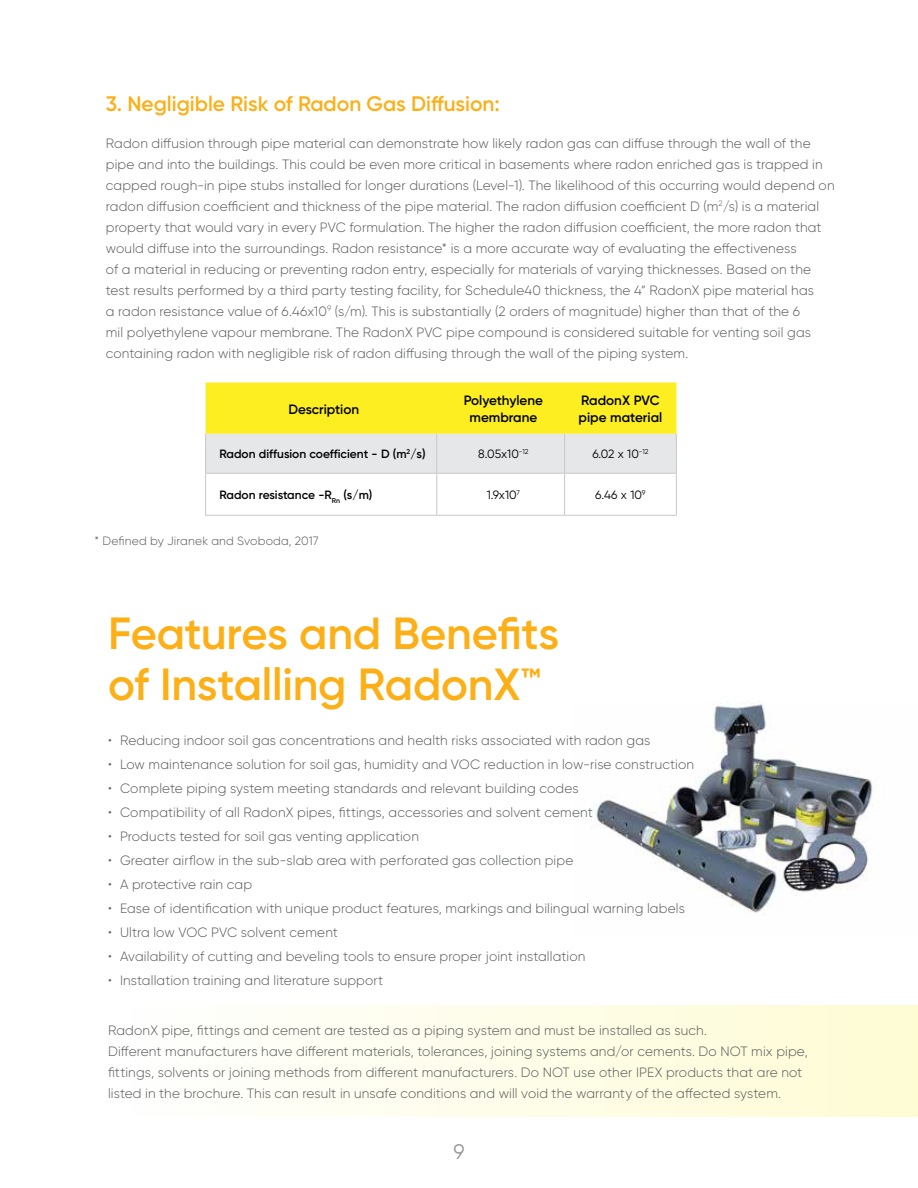
<style>
.page{position:relative;width:918px;height:1188px;background:#fff}
.page>*{position:absolute;margin:0;border:0;box-sizing:border-box;transform-origin:0 0}
.t1{font:600 45px/51px "Gilroy";letter-spacing:-.005em;color:#fcaf17}
.t2{font:600 21px "Gilroy";color:#fcaf17}
.t3{font:21px "Gilroy";color:#939598}
.t4{font:300 13.5px/21px "Gilroy";letter-spacing:.01em;color:#58595b}
.t5{font:600 13.5px/16.2px "Gilroy";color:#000;text-align:center}
.t6{font:600 12px "Gilroy";color:#000}
.t7{font:12px "Gilroy";color:#000}
.t8{font:300 12px "Gilroy";letter-spacing:.015em;color:#58595b}
</style>
<div class="page">
<img style="left:591px;top:703px;width:282px;height:210px">
<svg style="left:206px;top:382px;width:470px;height:133px"></svg>
<hr style="left:205px;top:474px;width:1px;height:41px;background:#c7c8ca">
<hr style="left:676px;top:474px;width:1px;height:41px;background:#c7c8ca">
<hr style="left:205px;top:515px;width:232px;height:1px;background:#c7c8ca">
<hr style="left:565px;top:515px;width:112px;height:1px;background:#c7c8ca">
<hr style="left:205px;top:434px;width:1px;height:39px;background:#c7c8ca">
<hr style="left:676px;top:434px;width:1px;height:39px;background:#c7c8ca">
<hr style="left:205px;top:473px;width:232px;height:1px;background:#c7c8ca">
<hr style="left:437px;top:473px;width:128px;height:1px;background:#c7c8ca">
<hr style="left:565px;top:473px;width:112px;height:1px;background:#c7c8ca">
<hr style="left:436px;top:434px;width:1px;height:39px;background:#c7c8ca">
<hr style="left:564px;top:434px;width:1px;height:39px;background:#c7c8ca">
<hr style="left:436px;top:474px;width:1px;height:41px;background:#c7c8ca">
<hr style="left:564px;top:474px;width:1px;height:41px;background:#c7c8ca">
<hr style="left:437px;top:515px;width:128px;height:1px;background:#c7c8ca">
<div style="left:130px;top:1006px;width:788px;height:111px;background:linear-gradient(to right,#fefefe,#fefcd3)"></div>
<h2 class="t2" style="left:106px;top:90px;width:396px">3. Negligible Risk of Radon Gas Diffusion:</h2>
<p class="t4" style="left:106px;top:132px;width:730px">Radon diffusion through pipe material can demonstrate how likely radon gas can diffuse through the wall of the pipe and into the buildings. This could be even more critical in basements where radon enriched gas is trapped in capped rough-in pipe stubs installed for longer durations (Level-1). The likelihood of this occurring would depend on radon diffusion coefficient and thickness of the pipe material. The radon diffusion coefficient D (m<sup>2</sup>/s) is a material property that would vary in every PVC formulation. The higher the radon diffusion coefficient, the more radon that would diffuse into the surroundings. Radon resistance* is a more accurate way of evaluating the effectiveness<br>of a material in reducing or preventing radon entry, especially for materials of varying thicknesses. Based on the test results performed by a third party testing facility, for Schedule40 thickness, the 4” RadonX pipe material has<br>a radon resistance value of 6.46x10<sup>9</sup> (s/m). This is substantially (2 orders of magnitude) higher than that of the 6<br>mil polyethylene vapour membrane. The RadonX PVC pipe compound is considered suitable for venting soil gas containing radon with negligible risk of radon diffusing through the wall of the piping system.</p>
<p class="t5" style="left:288px;top:401px;width:72px">Description</p>
<p class="t5" style="left:464px;top:393px;width:81px">Polyethylene membrane</p>
<p class="t5" style="left:579px;top:393px;width:85px;text-align:left">RadonX PVC pipe material</p>
<p class="t6" style="left:219px;top:447px;width:208px">Radon diffusion coefficient - D (m<sup>2</sup>/s)</p>
<p class="t7" style="left:478px;top:447px;width:52px">8.05x10<sup>-12</sup></p>
<p class="t7" style="left:592px;top:447px;width:58px">6.02 x 10<sup>-12</sup></p>
<p class="t6" style="left:219px;top:487px;width:155px">Radon resistance -R<sub>Rn</sub> (s/m)</p>
<p class="t7" style="left:487px;top:488px;width:35px">1.9x10<sup>7</sup></p>
<p class="t7" style="left:595px;top:488px;width:52px">6.46 x 10<sup>9</sup></p>
<p class="t8" style="left:94px;top:533px;width:226px">* Defined by Jiranek and Svoboda, 2017</p>
<h1 class="t1" style="left:108px;top:607px;width:453px">Features and Benefits of Installing RadonX™</h1>
<p class="t4" style="left:108px;top:729px;width:544px">• Reducing indoor soil gas concentrations and health risks associated with radon gas</p>
<p class="t4" style="left:108px;top:753px;width:588px">• Low maintenance solution for soil gas, humidity and VOC reduction in low-rise construction</p>
<p class="t4" style="left:108px;top:777px;width:472px">• Complete piping system meeting standards and relevant building codes</p>
<p class="t4" style="left:108px;top:801px;width:486px">• Compatibility of all RadonX pipes, fittings, accessories and solvent cement</p>
<p class="t4" style="left:108px;top:825px;width:312px">• Products tested for soil gas venting application</p>
<p class="t4" style="left:108px;top:849px;width:467px">• Greater airflow in the sub-slab area with perforated gas collection pipe</p>
<p class="t4" style="left:108px;top:873px;width:146px">• A protective rain cap</p>
<p class="t4" style="left:108px;top:897px;width:578px">• Ease of identification with unique product features, markings and bilingual warning labels</p>
<p class="t4" style="left:108px;top:921px;width:231px">• Ultra low VOC PVC solvent cement</p>
<p class="t4" style="left:108px;top:945px;width:479px">• Availability of cutting and beveling tools to ensure proper joint installation</p>
<p class="t4" style="left:108px;top:969px;width:277px">• Installation training and literature support</p>
<p class="t4" style="left:108px;top:1020px;width:701px">RadonX pipe, fittings and cement are tested as a piping system and must be installed as such.<br>Different manufacturers have different materials, tolerances, joining systems and/or cements. Do NOT mix pipe, fittings, solvents or joining methods from different manufacturers. Do NOT use other IPEX products that are not listed in the brochure. This can result in unsafe conditions and will void the warranty of the affected system.</p>
<h2 class="t3" style="left:453px;top:1139px;width:13px">9</h2>
</div>
